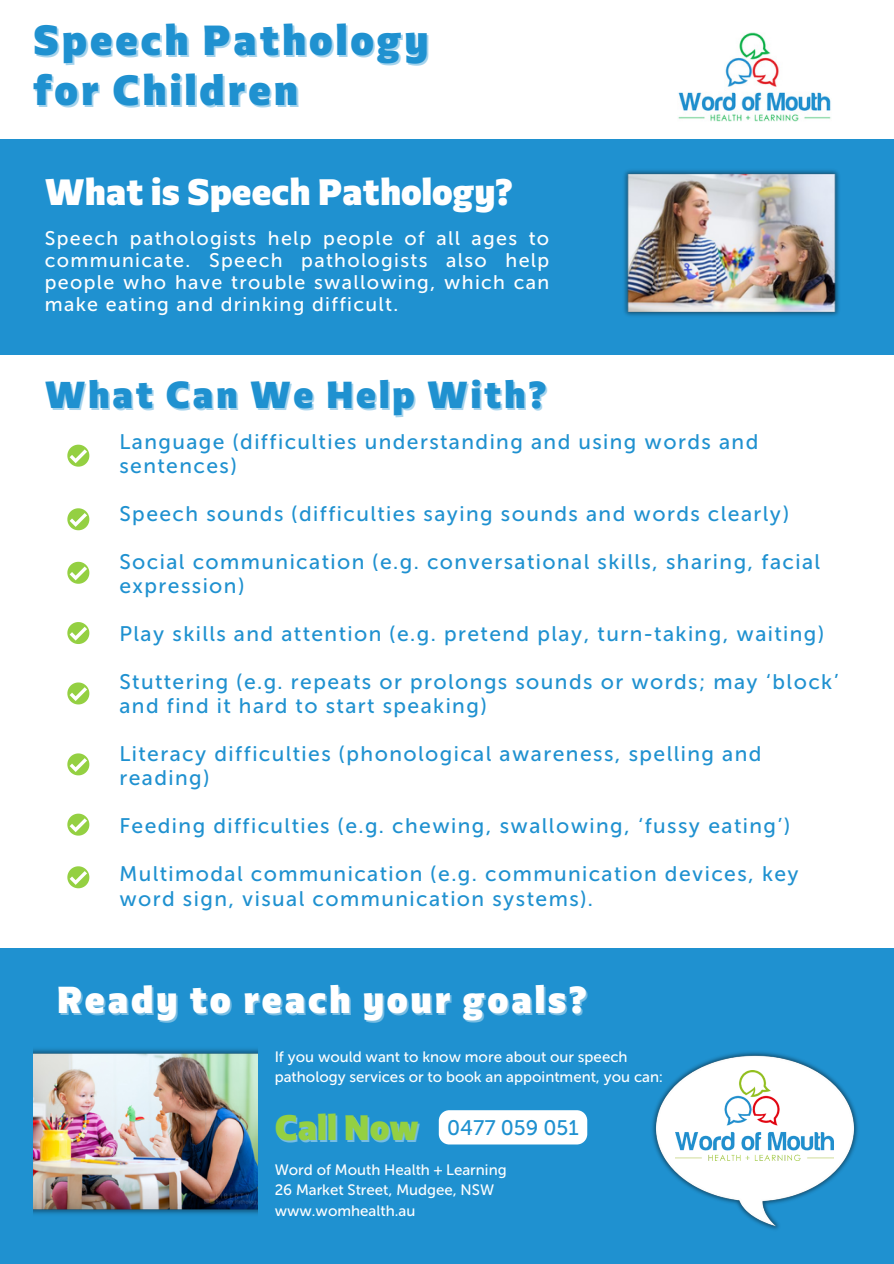
<style>
.page{position:relative;width:894px;height:1264px;background:#fff}
.page>*{position:absolute;margin:0;border:0;box-sizing:border-box;transform-origin:0 0}
.t1{font:900 42px "Cormac";letter-spacing:.07em;color:#1f91d0}
.t2{font:900 37.5px "Cormac";letter-spacing:.07em;color:#fff}
.t3{font:900 37.5px "Cormac";letter-spacing:.07em;color:#1f91d0}
.t4{font:900 36.75px "Cormac";color:#fff}
.t5{font:900 35.25px "Cormac";color:#94d042}
.t6{font:21px/24px "Museo Sans Cyrl 500";letter-spacing:.07em;color:#1f91d0}
.t7{font:21px "Museo Sans Cyrl 500";color:#1f91d0}
.t8{font:19.65px/22px "Museo Sans Cyrl 500";letter-spacing:.07em;color:#fff;text-align:justify}
.t9{font:15px/20.2px "Museo Sans Cyrl 500";color:#fff}
</style>
<div class="page">
<div style="left:0;top:948px;width:893px;height:315px;background:#1f91d0"></div>
<img style="left:678px;top:33px;width:153px;height:88px">
<div style="left:0;top:139px;width:893px;height:215px;background:#1f91d0"></div>
<svg style="left:67px;top:444px;width:22px;height:22px"></svg>
<svg style="left:67px;top:508px;width:22px;height:22px"></svg>
<svg style="left:67px;top:562px;width:22px;height:21px"></svg>
<svg style="left:67px;top:622px;width:22px;height:22px"></svg>
<svg style="left:67px;top:682px;width:22px;height:22px"></svg>
<svg style="left:67px;top:753px;width:22px;height:22px"></svg>
<svg style="left:67px;top:813px;width:22px;height:22px"></svg>
<svg style="left:67px;top:866px;width:22px;height:22px"></svg>
<img style="left:624px;top:170px;width:215px;height:146px">
<img style="left:652px;top:1052px;width:206px;height:178px">
<img style="left:675px;top:1070px;width:158px;height:90px">
<div style="left:438px;top:1110px;width:149px;height:34px;background:#fff;border-radius:10px"></div>
<img style="left:33px;top:1049px;width:224px;height:165px">
<p class="t1" style="left:33px;top:24px;width:396px">Speech Pathology</p>
<p class="t1" style="left:33px;top:73px;width:266px">for Children</p>
<p class="t4" style="left:45px;top:177px;width:469px">What is Speech Pathology?</p>
<p class="t8" style="left:45px;top:227px;width:506px">Speech pathologists help people of all ages to communicate. Speech pathologists also help people who have trouble swallowing, which can make eating and drinking difficult.</p>
<p class="t3" style="left:45px;top:380px;width:503px">What Can We Help With?</p>
<h3 class="t6" style="left:119px;top:429px;width:640px">Language (difficulties understanding and using words and sentences)</h3>
<h3 class="t6" style="left:119px;top:502px;width:670px">Speech sounds (difficulties saying sounds and words clearly)</h3>
<h3 class="t6" style="left:119px;top:550px;width:702px">Social communication (e.g. conversational skills, sharing, facial expression)</h3>
<h3 class="t6" style="left:119px;top:622px;width:706px">Play skills and attention (e.g. pretend play, turn-taking, waiting)</h3>
<h3 class="t6" style="left:119px;top:670px;width:720px">Stuttering (e.g. repeats or prolongs sounds or words; may ‘block’ and find it hard to start speaking)</h3>
<h3 class="t6" style="left:119px;top:742px;width:643px">Literacy difficulties (phonological awareness, spelling and reading)</h3>
<h3 class="t6" style="left:119px;top:814px;width:672px">Feeding difficulties (e.g. chewing, swallowing, ‘fussy eating’)</h3>
<h3 class="t6" style="left:119px;top:862px;width:680px">Multimodal communication (e.g. communication devices, key word sign, visual communication systems).</h3>
<p class="t2" style="left:57px;top:984px;width:531px">Ready to reach your goals?</p>
<p class="t9" style="left:274px;top:1046px;width:389px">If you would want to know more about our speech pathology services or to book an appointment, you can:</p>
<p class="t5" style="left:274px;top:1113px;width:145px">Call Now</p>
<h2 class="t7" style="left:447px;top:1114px;width:133px">0477 059 051</h2>
<h3 class="t9" style="left:274px;top:1159px;width:233px">Word of Mouth Health + Learning<br>26 Market Street, Mudgee, NSW www.womhealth.au</h3>
</div>
